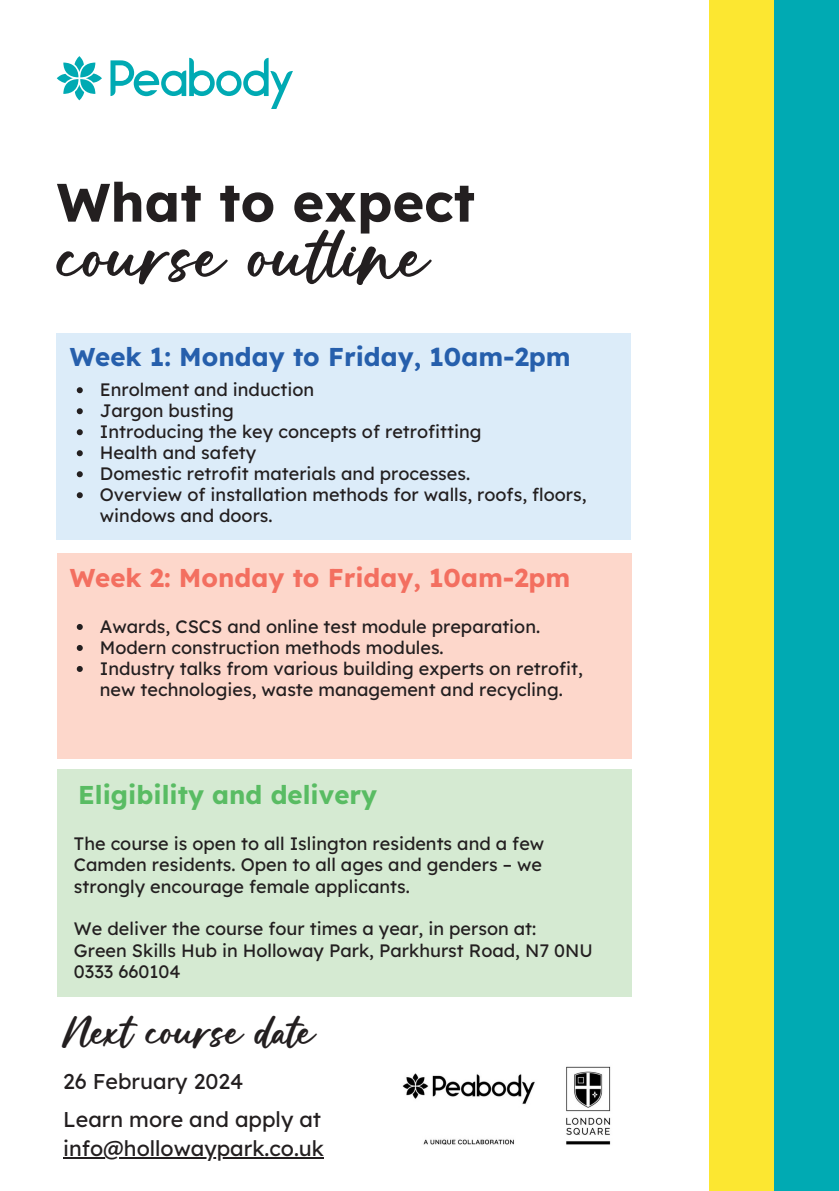
<style>
.page{position:relative;width:839px;height:1191px;background:#fff}
.page>*{position:absolute;margin:0;border:0;box-sizing:border-box;transform-origin:0 0}
.t1{font:74px "Natural";color:#231f20}
.t2{font:700 54px "Lexend Deca";color:#231f20}
.t3{font:44.4px "Natural";letter-spacing:-.015em;color:#231f20}
.t4{font:700 25.8px "Lexend Deca";color:#265fac}
.t5{font:700 25.8px "Lexend Deca";color:#f36f60}
.t6{font:700 25.8px "Lexend Deca";color:#59bc63}
.t7{font:21.4px "Lexend Deca";color:#231f20}
.t8{font:18px/21px "Lexend Deca";color:#231f20}
</style>
<div class="page">
<div style="left:709px;top:0;width:129px;height:1191px;background:#fce731"></div>
<div style="left:774px;top:0;width:64px;height:1191px;background:#00aab3"></div>
<svg style="left:110px;top:58px;width:183px;height:51px"></svg>
<svg style="left:57px;top:56px;width:45px;height:44px"></svg>
<div style="left:57px;top:333px;width:574px;height:207px;background:#dcecf9"></div>
<div style="left:57px;top:553px;width:574px;height:206px;background:#fdd7cb"></div>
<div style="left:57px;top:769px;width:574px;height:228px;background:#d5ead2"></div>
<img style="left:402px;top:1066px;width:209px;height:79px">
<hr style="left:63px;top:1157px;width:261px;height:2px;background:#231f20">
<svg style="left:77px;top:387px;width:6px;height:6px"></svg>
<svg style="left:77px;top:408px;width:6px;height:6px"></svg>
<svg style="left:77px;top:429px;width:6px;height:6px"></svg>
<svg style="left:77px;top:450px;width:6px;height:6px"></svg>
<svg style="left:77px;top:471px;width:6px;height:6px"></svg>
<svg style="left:77px;top:492px;width:6px;height:6px"></svg>
<svg style="left:77px;top:624px;width:6px;height:6px"></svg>
<svg style="left:77px;top:645px;width:6px;height:6px"></svg>
<svg style="left:77px;top:666px;width:6px;height:6px"></svg>
<p class="t2" style="left:57px;top:168px;width:420px">What to expect</p>
<p class="t1" style="left:60px;top:224px;width:370px">course outline</p>
<p class="t4" style="left:70px;top:340px;width:502px">Week 1: Monday to Friday, 10am-2pm</p>
<p class="t8" style="left:100px;top:379px;width:216px">Enrolment and induction</p>
<p class="t8" style="left:100px;top:400px;width:135px">Jargon busting</p>
<p class="t8" style="left:100px;top:421px;width:383px">Introducing the key concepts of retrofitting</p>
<p class="t8" style="left:100px;top:442px;width:158px">Health and safety</p>
<h4 class="t8" style="left:100px;top:463px;width:372px">Domestic retrofit materials and processes.</h4>
<p class="t8" style="left:100px;top:484px;width:488px">Overview of installation methods for walls, roofs, floors, windows and doors.</p>
<p class="t5" style="left:70px;top:561px;width:502px">Week 2: Monday to Friday, 10am-2pm</p>
<h4 class="t8" style="left:100px;top:616px;width:442px">Awards, CSCS and online test module preparation.</h4>
<p class="t8" style="left:100px;top:637px;width:345px">Modern construction methods modules.</p>
<p class="t8" style="left:100px;top:658px;width:484px">Industry talks from various building experts on retrofit, new technologies, waste management and recycling.</p>
<p class="t6" style="left:78px;top:778px;width:300px">Eligibility and delivery</p>
<h3 class="t8" style="left:74px;top:832px;width:472px">The course is open to all Islington residents and a few<br>Camden residents. Open to all ages and genders – we strongly encourage female applicants.</h3>
<p class="t8" style="left:74px;top:918px;width:464px">We deliver the course four times a year, in person at:</p>
<h5 class="t8" style="left:74px;top:939px;width:520px">Green Skills Hub in Holloway Park, Parkhurst Road, N7 0NU</h5>
<h5 class="t8" style="left:74px;top:961px;width:108px">0333 660104</h5>
<p class="t3" style="left:60px;top:1012px;width:257px">Next course date</p>
<p class="t7" style="left:63px;top:1068px;width:182px">26 February 2024</p>
<h1 class="t7" style="left:63px;top:1106px;width:259px">Learn more and apply at</h1>
<h4 class="t7" style="left:63px;top:1135px;width:262px">info@hollowaypark.co.uk</h4>
</div>
